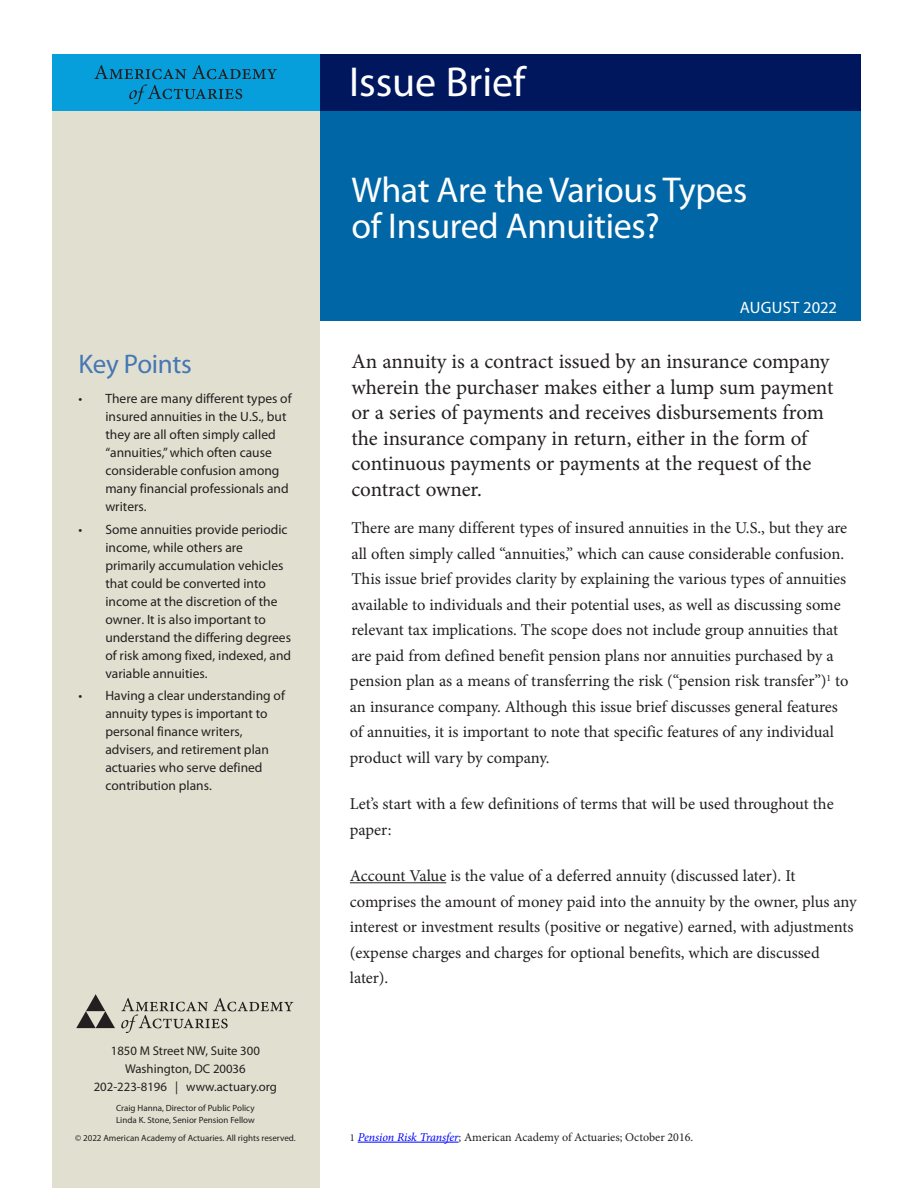
<style>
.page{position:relative;width:918px;height:1188px;background:#fff}
.page>*{position:absolute;margin:0;border:0;box-sizing:border-box;transform-origin:0 0}
.t1{font:42px "Myriad Pro";color:#fff}
.white_banner_head{font:36px/36px "Myriad Pro";letter-spacing:-.01em;color:#fff}
.Sub_1_Blueheads{font:27px "Myriad Pro";letter-spacing:-.01em;color:#4677b5}
.opening_paragraph{font:21px/25.5px "Minion Pro";color:#231f20}
.text_no_indent{font:16.5px/25.5px "Minion Pro";color:#231f20}
.text{font:16.5px "Myriad Pro";letter-spacing:.01em;color:#fff}
.t2{font:13.5px/18px "Myriad Pro";color:#231f20}
.t3{font:12.75px/18px "Myriad Pro";color:#231f20;text-align:center}
.first_page_footnote{font:12px "Minion Pro";color:#231f20}
.t4{font:9px/12px "Myriad Pro";color:#231f20}
.s1{font-size:10.5px}
.s2{font-style:italic;color:#00f}
</style>
<div class="page">
<div style="left:304px;top:101px;width:556px;height:219px;background:#0066a6"></div>
<div style="left:52px;top:107px;width:268px;height:1081px;background:#e1e0d0"></div>
<div style="left:52px;top:54px;width:269px;height:57px;background:#069edb"></div>
<div style="left:320px;top:54px;width:541px;height:57px;background:#00175d"></div>
<hr style="left:94px;top:62px;width:185px;height:1px;background:#231f20">
<hr style="left:94px;top:87px;width:185px;height:1px;background:#231f20">
<svg style="left:94px;top:65px;width:183px;height:39px"></svg>
<hr style="left:128px;top:82px;width:116px;height:1px;background:#231f20">
<hr style="left:128px;top:107px;width:116px;height:1px;background:#231f20">
<svg style="left:76px;top:994px;width:39px;height:34px"></svg>
<svg style="left:121px;top:998px;width:172px;height:35px"></svg>
<hr style="left:350px;top:882px;width:96px;height:1px;background:#231f20">
<hr style="left:358px;top:1142px;width:101px;height:1px;background:#00f">
<p class="Sub_1_Blueheads" style="left:78px;top:347px;width:115px">Key Points</p>
<p class="t2" style="left:105px;top:389px;width:188px;text-indent:-27px">• There are many different types of insured annuities in the U.S., but they are all often simply called “annuities,” which often cause considerable confusion among many financial professionals and writers.</p>
<p class="t2" style="left:105px;top:520px;width:187px;text-indent:-27px">• Some annuities provide periodic income, while others are primarily accumulation vehicles that could be converted into income at the discretion of the owner. It is also important to understand the differing degrees of risk among fixed, indexed, and variable annuities.</p>
<p class="t2" style="left:105px;top:686px;width:181px;text-indent:-27px">• Having a clear understanding of annuity types is important to personal finance writers, advisers, and retirement plan actuaries who serve defined contribution plans.</p>
<p class="t3" style="left:94px;top:1042px;width:185px">1850 M Street NW, Suite 300<br>Washington, DC 20036<br>202-223-8196 | www.actuary.org</p>
<p class="t4" style="left:116px;top:1102px;width:140px">Craig Hanna, Director of Public Policy<br>Linda K. Stone, Senior Pension Fellow</p>
<p class="t4" style="left:75px;top:1132px;width:222px">© 2022 American Academy of Actuaries. All rights reserved.</p>
<h1 class="t1" style="left:349px;top:56px;width:178px">Issue Brief</h1>
<p class="white_banner_head" style="left:351px;top:171px;width:398px">What Are the Various Types of Insured Annuities?</p>
<p class="text" style="left:740px;top:297px;width:99px">AUGUST 2022</p>
<p class="opening_paragraph" style="left:351px;top:349px;width:484px">An annuity is a contract issued by an insurance company wherein the purchaser makes either a lump sum payment or a series of payments and receives disbursements from the insurance company in return, either in the form of continuous payments or payments at the request of the contract owner.</p>
<p class="text_no_indent" style="left:350px;top:515px;width:500px">There are many different types of insured annuities in the U.S., but they are all often simply called “annuities,” which can cause considerable confusion.<br>This issue brief provides clarity by explaining the various types of annuities available to individuals and their potential uses, as well as discussing some relevant tax implications. The scope does not include group annuities that are paid from defined benefit pension plans nor annuities purchased by a pension plan as a means of transferring the risk (“pension risk transfer”)<sup>1</sup> to an insurance company. Although this issue brief discusses general features of annuities, it is important to note that specific features of any individual product will vary by company.</p>
<p class="text_no_indent" style="left:350px;top:791px;width:485px">Let’s start with a few definitions of terms that will be used throughout the paper:</p>
<p class="text_no_indent" style="left:350px;top:863px;width:508px">Account Value is the value of a deferred annuity (discussed later). It comprises the amount of money paid into the annuity by the owner, plus any interest or investment results (positive or negative) earned, with adjustments (expense charges and charges for optional benefits, which are discussed later).</p>
<p class="first_page_footnote" style="left:350px;top:1129px;width:345px"><span class="s1">1</span> <span class="s2">Pension Risk Transfer</span>; American Academy of Actuaries; October 2016.</p>
</div>
